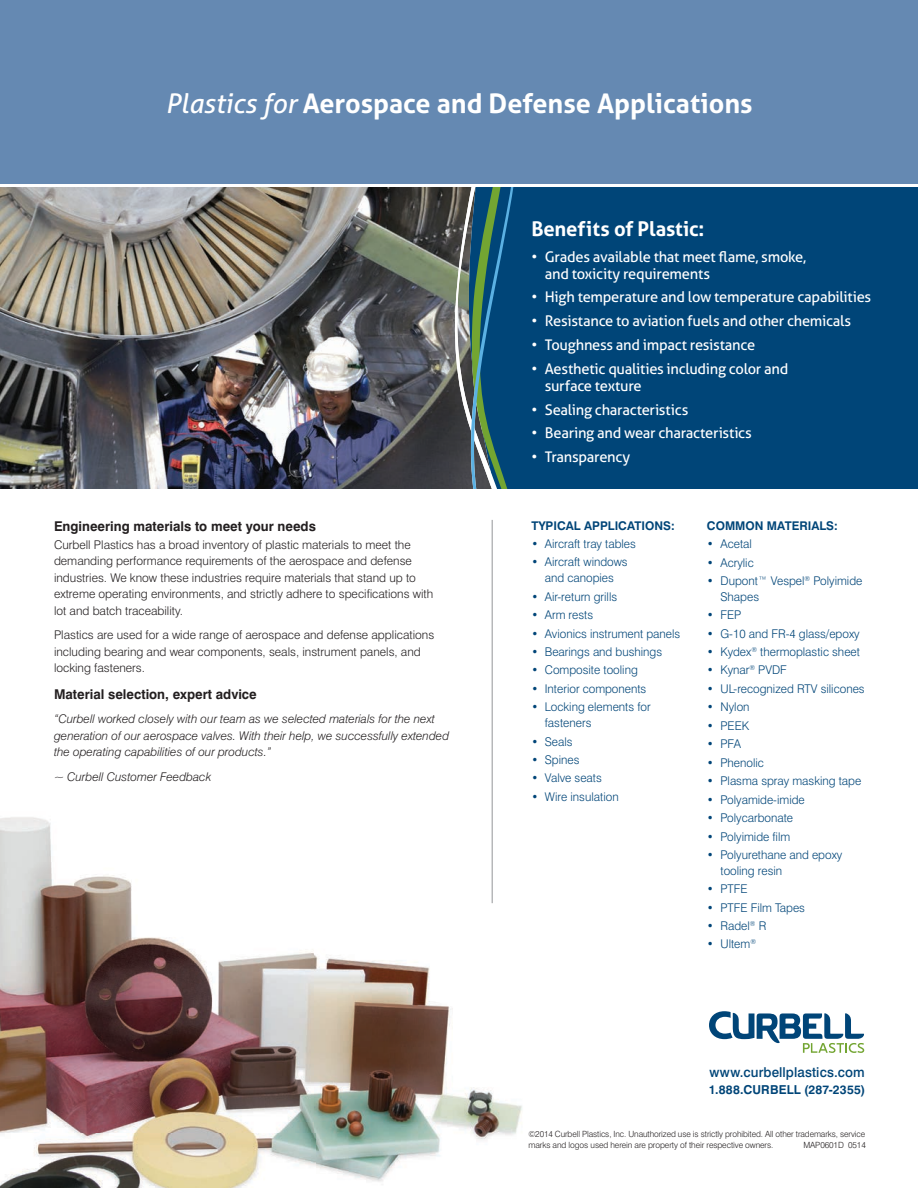
<style>
.page{position:relative;width:918px;height:1188px;background:#fff}
.page>*{position:absolute;margin:0;border:0;box-sizing:border-box;transform-origin:0 0}
.t1{font:700 27px "Aller";color:#fff}
.t2{font:700 20.25px "Aller";letter-spacing:-.01em;color:#fff}
.t3{font:14.7px/17.2px "Aller";letter-spacing:-.02em;color:#fff}
.t4{font:500 13.65px "Swiss 721 BT";letter-spacing:.01em;color:#004578}
.t5{font:700 13.5px "Swiss 721 BT";color:#231f20}
.t6{font:700 12.3px "Swiss 721 BT";letter-spacing:.015em;color:#004578}
.t7{font:300 12px/15.8px "Swiss 721 BT";color:#004578}
.t8{font:300 12px/16.5px "Swiss 721 BT";color:#231f20}
.t9{font:italic 300 12px/16.5px "Swiss 721 BT";color:#231f20}
.t10{font:700 12px "Swiss 721 BT";color:#004578}
.t11{font:300 8.55px/10.5px "Swiss 721 BT";letter-spacing:-.01em;color:#231f20}
.s1{font-weight:400;font-style:italic}
.s2{font-weight:100}
</style>
<div class="page">
<img style="left:0;top:187px;width:452px;height:302px">
<div style="left:530px;top:187px;width:388px;height:302px;background:#004578"></div>
<svg style="left:452px;top:187px;width:78px;height:302px;background:#2f5f72"></svg>
<div style="left:0;top:0;width:918px;height:186px;background:#6589b2"></div>
<img style="left:0;top:812px;width:522px;height:376px">
<hr style="left:0;top:185px;width:918px;height:2px;background:#fff">
<hr style="left:492px;top:520px;width:1px;height:383px;background:#939598">
<svg style="left:709px;top:1011px;width:155px;height:42px"></svg>
<h1 class="t1" style="left:165px;top:86px;width:589px"><span class="s1">Plastics for</span> Aerospace and Defense Applications</h1>
<p class="t5" style="left:54px;top:518px;width:263px">Engineering materials to meet your needs</p>
<p class="t8" style="left:54px;top:536px;width:381px">Curbell Plastics has a broad inventory of plastic materials to meet the demanding performance requirements of the aerospace and defense industries. We know these industries require materials that stand up to extreme operating environments, and strictly adhere to specifications with lot and batch traceability.</p>
<p class="t8" style="left:54px;top:627px;width:382px">Plastics are used for a wide range of aerospace and defense applications including bearing and wear components, seals, instrument panels, and locking fasteners.</p>
<p class="t5" style="left:54px;top:686px;width:204px">Material selection, expert advice</p>
<p class="t9" style="left:54px;top:711px;width:397px">“Curbell worked closely with our team as we selected materials for the next generation of our aerospace valves. With their help, we successfully extended the operating capabilities of our products.”</p>
<p class="t9" style="left:54px;top:768px;width:159px">~ Curbell Customer Feedback</p>
<h2 class="t2" style="left:531px;top:216px;width:174px">Benefits of Plastic:</h2>
<p class="t3" style="left:545px;top:248px;width:263px;text-indent:-13px">• Grades available that meet flame, smoke, and toxicity requirements</p>
<p class="t3" style="left:531px;top:289px;width:341px">• High temperature and low temperature capabilities</p>
<p class="t3" style="left:531px;top:312px;width:321px">• Resistance to aviation fuels and other chemicals</p>
<p class="t3" style="left:531px;top:336px;width:225px">• Toughness and impact resistance</p>
<p class="t3" style="left:545px;top:360px;width:245px;text-indent:-13px">• Aesthetic qualities including color and surface texture</p>
<p class="t3" style="left:531px;top:401px;width:158px">• Sealing characteristics</p>
<p class="t3" style="left:531px;top:424px;width:222px">• Bearing and wear characteristics</p>
<p class="t3" style="left:531px;top:448px;width:101px">• Transparency</p>
<p class="t10" style="left:531px;top:518px;width:145px">TYPICAL APPLICATIONS:</p>
<p class="t7" style="left:531px;top:536px;width:106px">• Aircraft tray tables</p>
<p class="t7" style="left:531px;top:554px;width:98px;text-align:center">• Aircraft windows and canopies</p>
<p class="t7" style="left:531px;top:588px;width:87px">• Air-return grills</p>
<p class="t7" style="left:531px;top:607px;width:63px">• Arm rests</p>
<p class="t7" style="left:531px;top:625px;width:151px">• Avionics instrument panels</p>
<p class="t7" style="left:531px;top:644px;width:132px">• Bearings and bushings</p>
<p class="t7" style="left:531px;top:662px;width:108px">• Composite tooling</p>
<p class="t7" style="left:531px;top:681px;width:117px">• Interior components</p>
<p class="t7" style="left:545px;top:699px;width:107px;text-indent:-14px">• Locking elements for fasteners</p>
<p class="t7" style="left:531px;top:733px;width:43px">• Seals</p>
<p class="t7" style="left:531px;top:752px;width:50px">• Spines</p>
<p class="t7" style="left:531px;top:770px;width:72px">• Valve seats</p>
<p class="t7" style="left:531px;top:789px;width:89px">• Wire insulation</p>
<p class="t10" style="left:707px;top:518px;width:132px">COMMON MATERIALS:</p>
<p class="t7" style="left:707px;top:536px;width:46px">• Acetal</p>
<p class="t7" style="left:707px;top:554px;width:48px">• Acrylic</p>
<p class="t7" style="left:720px;top:573px;width:143px;text-indent:-14px">• Dupont<span class="s2">™</span> Vespel<sup>®</sup> Polyimide<br>Shapes</p>
<p class="t7" style="left:707px;top:607px;width:36px">• FEP</p>
<p class="t7" style="left:707px;top:625px;width:154px">• G-10 and FR-4 glass/epoxy</p>
<p class="t7" style="left:707px;top:644px;width:154px">• Kydex<sup>®</sup> thermoplastic sheet</p>
<p class="t7" style="left:707px;top:662px;width:81px">• Kynar<sup>®</sup> PVDF</p>
<p class="t7" style="left:707px;top:681px;width:159px">• UL-recognized RTV silicones</p>
<p class="t7" style="left:707px;top:699px;width:44px">• Nylon</p>
<p class="t7" style="left:707px;top:718px;width:44px">• PEEK</p>
<p class="t7" style="left:707px;top:736px;width:36px">• PFA</p>
<p class="t7" style="left:707px;top:754px;width:59px">• Phenolic</p>
<p class="t7" style="left:707px;top:773px;width:156px">• Plasma spray masking tape</p>
<p class="t7" style="left:707px;top:791px;width:99px">• Polyamide-imide</p>
<p class="t7" style="left:707px;top:810px;width:88px">• Polycarbonate</p>
<p class="t7" style="left:707px;top:828px;width:85px">• Polyimide film</p>
<p class="t7" style="left:720px;top:847px;width:123px;text-indent:-14px">• Polyurethane and epoxy tooling resin</p>
<p class="t7" style="left:707px;top:881px;width:42px">• PTFE</p>
<p class="t7" style="left:707px;top:899px;width:100px">• PTFE Film Tapes</p>
<p class="t7" style="left:707px;top:918px;width:61px">• Radel<sup>®</sup> R</p>
<p class="t7" style="left:707px;top:936px;width:51px">• Ultem<sup>®</sup></p>
<p class="t4" style="left:710px;top:1064px;width:157px">www.curbellplastics.com</p>
<p class="t6" style="left:709px;top:1082px;width:158px">1.888.CURBELL (287-2355)</p>
<p class="t11" style="left:528px;top:1129px;width:338px">©2014 Curbell Plastics, Inc. Unauthorized use is strictly prohibited. All other trademarks, service marks and logos used herein are property of their respective owners.</p>
<p class="t11" style="left:803px;top:1139px;width:64px">MAP0601D 0514</p>
</div>
